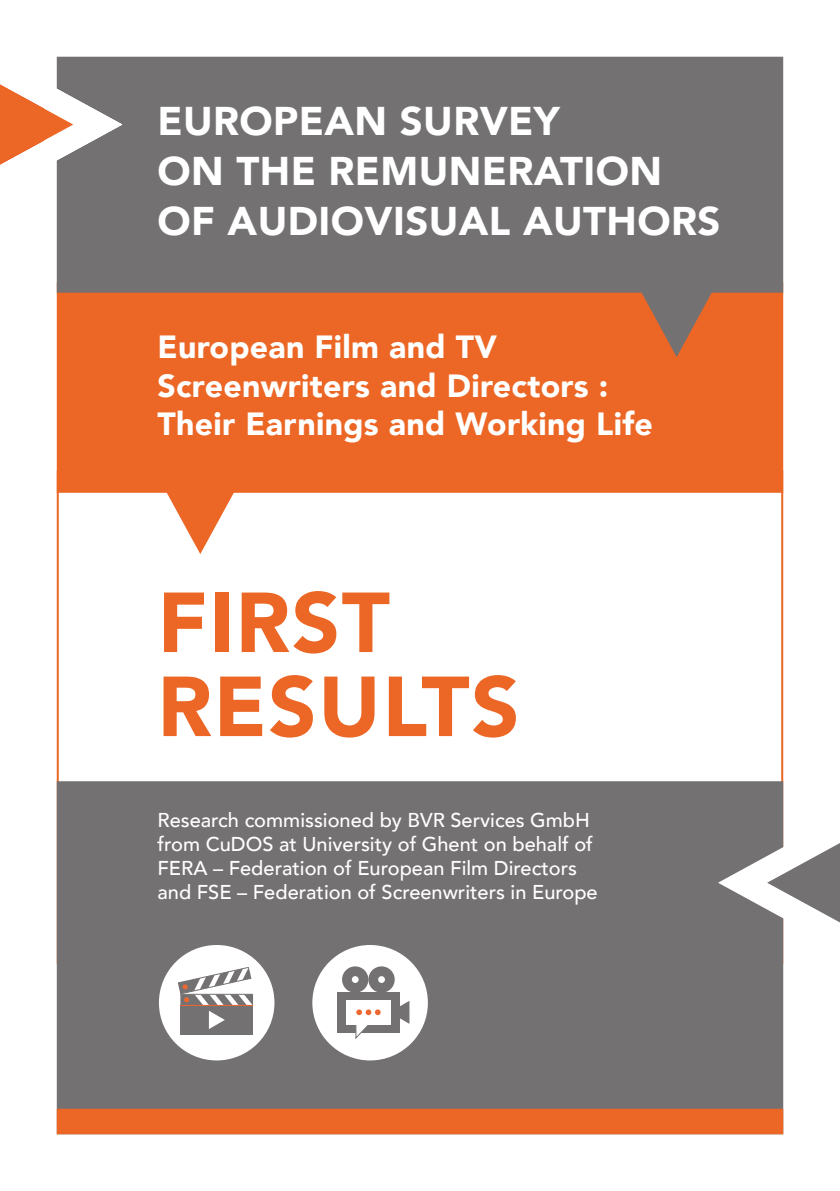
<style>
.page{position:relative;width:840px;height:1191px;background:#fff}
.page>*{position:absolute;margin:0;border:0;box-sizing:border-box;transform-origin:0 0}
.t1{font:900 84px/84px "Avenir";letter-spacing:.02em;color:#ec6725}
.t2{font:900 40px/50px "Avenir";letter-spacing:.01em;color:#fff}
.t3{font:900 32px/38.4px "Avenir";letter-spacing:.01em;color:#fff}
.t4{font:500 20px/24px "Avenir";color:#fff}
</style>
<div class="page">
<div style="left:57px;top:781px;width:725px;height:353px;background:#747172;border:2px solid #747172"></div>
<div style="left:57px;top:282px;width:725px;height:211px;background:#ec6725;border:2px solid #ec6725"></div>
<div style="left:57px;top:57px;width:725px;height:236px;background:#747172;border:2px solid #747172"></div>
<svg style="left:633px;top:290px;width:85px;height:67px"></svg>
<svg style="left:157px;top:490px;width:86px;height:64px"></svg>
<svg style="left:0;top:82px;width:122px;height:85px"></svg>
<svg style="left:718px;top:840px;width:121px;height:85px"></svg>
<div style="left:57px;top:1108px;width:725px;height:26px;background:#ec6725;border:2px solid #ec6725"></div>
<div style="left:159px;top:945px;width:115px;height:115px;background:#fff;border-radius:50%"></div>
<div style="left:180px;top:1005px;width:73px;height:29px;background:#747172"></div>
<svg style="left:178px;top:967px;width:75px;height:62px"></svg>
<div style="left:312px;top:945px;width:115px;height:115px;background:#fff;border-radius:50%"></div>
<div style="left:337px;top:992px;width:62px;height:40px;background:#747172"></div>
<svg style="left:390px;top:1000px;width:19px;height:23px"></svg>
<div style="left:342px;top:966px;width:26px;height:26px;background:#747172;border-radius:50%"></div>
<div style="left:368px;top:966px;width:26px;height:26px;background:#747172;border-radius:50%"></div>
<div style="left:351px;top:976px;width:7px;height:7px;background:#fff;border-radius:50%"></div>
<div style="left:378px;top:976px;width:7px;height:7px;background:#fff;border-radius:50%"></div>
<svg style="left:355px;top:1024px;width:16px;height:15px"></svg>
<div style="left:346px;top:1000px;width:44px;height:24px;background:#fff"></div>
<svg style="left:356px;top:1009px;width:24px;height:6px"></svg>
<h2 class="t2" style="left:157px;top:95px;width:270px">EUROPEAN surve</h2>
<h2 class="t2" style="left:533px;top:95px;width:27px">y</h2>
<h2 class="t2" style="left:157px;top:145px;width:289px">on the remuneration of audiovisual</h2>
<h2 class="t2" style="left:522px;top:195px;width:29px">aut</h2>
<h2 class="t2" style="left:606px;top:195px;width:59px">hors</h2>
<h3 class="t3" style="left:157px;top:327px;width:496px">European Film and TV<br>Screenwriters and Directors :<br>Their Earnings and Working Life</h3>
<h1 class="t1" style="left:157px;top:578px;width:363px">FIRST<br>RESULTS</h1>
<p class="t4" style="left:157px;top:807px;width:441px">Research commissioned by BVR Services GmbH from CuDOS at University of Ghent on behalf of FERA – Federation of European Film Directors and FSE – Federation of Screenwriters in Europe</p>
</div>
